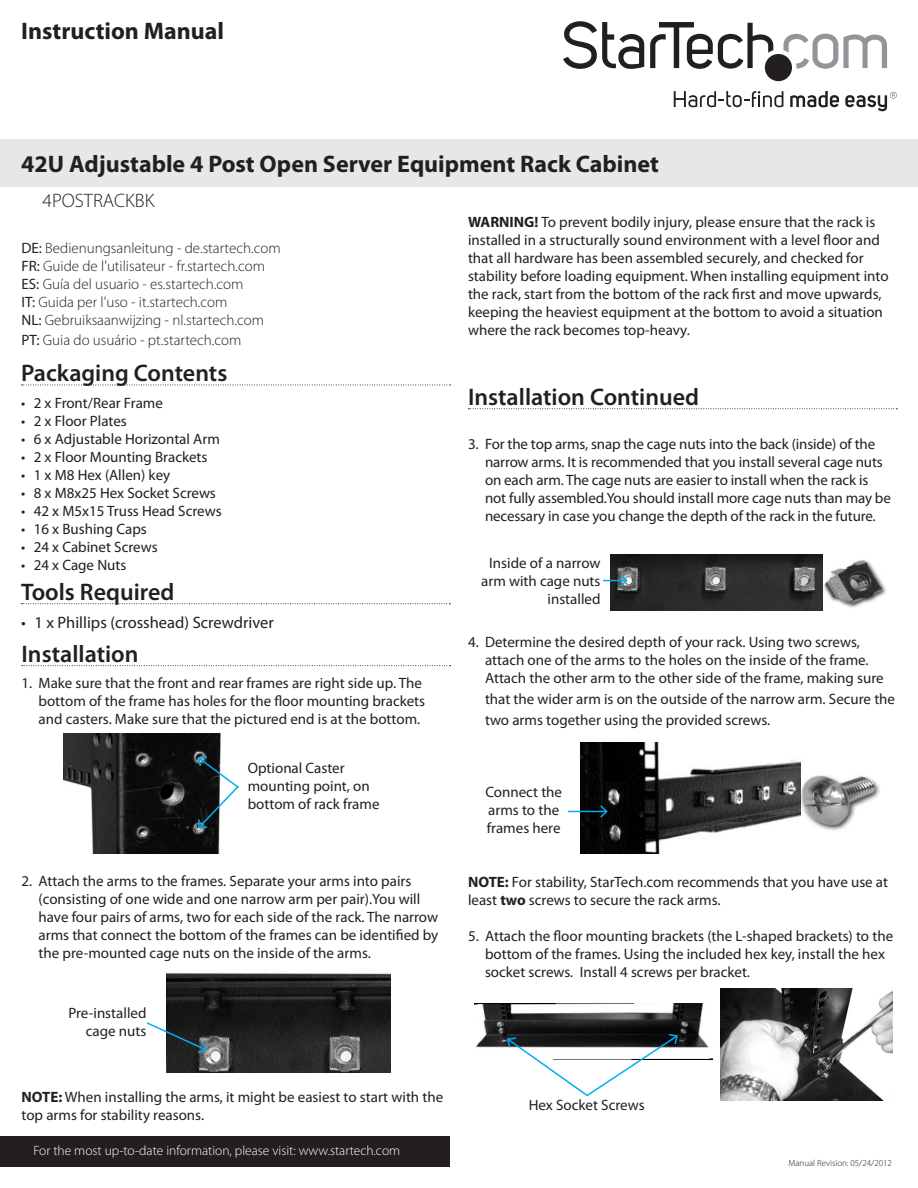
<style>
.page{position:relative;width:918px;height:1188px;background:#fff}
.page>*{position:absolute;margin:0;border:0;box-sizing:border-box;transform-origin:0 0}
.Title_Description{font:700 24px "Myriad Pro";color:#231f20}
.t1{font:600 24px "Myriad Pro";color:#231f20}
.Title_SKU{font:300 19.5px "Myriad Pro";color:#231f20}
.Text{font:16.5px "Myriad Pro";color:#231f20}
.Number_List{font:15px/18px "Myriad Pro";color:#231f20}
.Text-2{font:15px/18px "Myriad Pro";color:#231f20}
.Manual_Description{font:300 15px "Myriad Pro";color:#231f20}
.Bullet_List{font:15px "Myriad Pro";color:#231f20}
.Text-3{font:300 13.5px "Myriad Pro";color:#fff}
.Text-4{font:300 9px "Myriad Pro";color:#231f20}
.s1{font-weight:400}
.s2{font-weight:700}
</style>
<div class="page">
<svg style="left:783px;top:34px;width:104px;height:35px"></svg>
<svg style="left:845px;top:92px;width:52px;height:19px"></svg>
<svg style="left:790px;top:91px;width:49px;height:17px"></svg>
<svg style="left:674px;top:91px;width:109px;height:16px"></svg>
<svg style="left:563px;top:21px;width:81px;height:48px"></svg>
<svg style="left:650px;top:22px;width:123px;height:47px"></svg>
<div style="left:765px;top:54px;width:27px;height:27px;background:#231f20;border-radius:50%"></div>
<div style="left:0;top:140px;width:918px;height:47px;background:#e6e7e9"></div>
<div style="left:0;top:1136px;width:450px;height:30px;background:#231f20"></div>
<svg style="left:21px;top:385px;width:430px;height:1px"></svg>
<svg style="left:21px;top:603px;width:429px;height:1px"></svg>
<svg style="left:22px;top:665px;width:429px;height:1px"></svg>
<img style="left:63px;top:733px;width:158px;height:121px">
<svg style="left:197px;top:756px;width:42px;height:74px"></svg>
<img style="left:166px;top:972px;width:224px;height:101px">
<svg style="left:146px;top:1021px;width:62px;height:33px"></svg>
<svg style="left:468px;top:408px;width:429px;height:1px"></svg>
<img style="left:611px;top:555px;width:275px;height:56px">
<svg style="left:603px;top:573px;width:26px;height:15px"></svg>
<img style="left:800px;top:762px;width:80px;height:68px">
<img style="left:581px;top:742px;width:219px;height:111px">
<hr style="left:568px;top:811px;width:39px;height:1px;background:#00aeef">
<svg style="left:599px;top:804px;width:10px;height:15px"></svg>
<img style="left:720px;top:989px;width:173px;height:112px">
<img style="left:474px;top:1004px;width:239px;height:56px">
<svg style="left:506px;top:1033px;width:173px;height:64px"></svg>
<p class="Title_Description" style="left:21px;top:16px;width:204px">Instruction Manual</p>
<p class="Title_Description" style="left:21px;top:148px;width:639px">42U Adjustable 4 Post Open Server Equipment Rack Cabinet</p>
<p class="Title_SKU" style="left:43px;top:189px;width:113px">4POSTRACKBK</p>
<p class="Manual_Description" style="left:22px;top:239px;width:261px"><span class="s1">DE:</span> Bedienungsanleitung - de.startech.com</p>
<p class="Manual_Description" style="left:22px;top:257px;width:245px"><span class="s1">FR:</span> Guide de l'utilisateur - fr.startech.com</p>
<p class="Manual_Description" style="left:22px;top:275px;width:223px"><span class="s1">ES:</span> Guía del usuario - es.startech.com</p>
<p class="Manual_Description" style="left:22px;top:293px;width:207px"><span class="s1">IT:</span> Guida per l'uso - it.startech.com</p>
<p class="Manual_Description" style="left:22px;top:311px;width:244px"><span class="s1">NL:</span> Gebruiksaanwijzing - nl.startech.com</p>
<p class="Manual_Description" style="left:22px;top:331px;width:221px"><span class="s1">PT:</span> Guia do usuário - pt.startech.com</p>
<h1 class="t1" style="left:21px;top:358px;width:208px">Packaging Contents</h1>
<p class="Bullet_List" style="left:21px;top:393px;width:143px">• 2 x Front/Rear Frame</p>
<p class="Bullet_List" style="left:21px;top:411px;width:107px">• 2 x Floor Plates</p>
<p class="Bullet_List" style="left:21px;top:429px;width:200px">• 6 x Adjustable Horizontal Arm</p>
<p class="Bullet_List" style="left:21px;top:447px;width:188px">• 2 x Floor Mounting Brackets</p>
<p class="Bullet_List" style="left:21px;top:465px;width:151px">• 1 x M8 Hex (Allen) key</p>
<p class="Bullet_List" style="left:21px;top:483px;width:196px">• 8 x M8x25 Hex Socket Screws</p>
<p class="Bullet_List" style="left:21px;top:501px;width:202px">• 42 x M5x15 Truss Head Screws</p>
<p class="Bullet_List" style="left:21px;top:519px;width:127px">• 16 x Bushing Caps</p>
<p class="Bullet_List" style="left:21px;top:537px;width:138px">• 24 x Cabinet Screws</p>
<p class="Bullet_List" style="left:21px;top:555px;width:107px">• 24 x Cage Nuts</p>
<h1 class="t1" style="left:21px;top:577px;width:155px">Tools Required</h1>
<p class="Text" style="left:21px;top:612px;width:254px">• 1 x Phillips (crosshead) Screwdriver</p>
<h1 class="t1" style="left:22px;top:638px;width:119px">Installation</h1>
<p class="Number_List" style="left:39px;top:674px;width:388px;text-indent:-17px">1. Make sure that the front and rear frames are right side up. The bottom of the frame has holes for the floor mounting brackets and casters. Make sure that the pictured end is at the bottom.</p>
<p class="Text-2" style="left:248px;top:758px;width:133px">Optional Caster mounting point, on bottom of rack frame</p>
<p class="Number_List" style="left:39px;top:872px;width:401px;text-indent:-17px">2. Attach the arms to the frames. Separate your arms into pairs (consisting of one wide and one narrow arm per pair).You will have four pairs of arms, two for each side of the rack. The narrow arms that connect the bottom of the frames can be identified by the pre-mounted cage nuts on the inside of the arms.</p>
<p class="Text-2" style="left:68px;top:1003px;width:80px;text-align:right">Pre-installed cage nuts</p>
<p class="Text-2" style="left:22px;top:1088px;width:423px"><span class="s2">NOTE:</span> When installing the arms, it might be easiest to start with the top arms for stability reasons.</p>
<p class="Text-3" style="left:34px;top:1142px;width:368px">For the most up-to-date information, please visit: www.startech.com</p>
<p class="Text-2" style="left:468px;top:212px;width:422px"><span class="s2">WARNING!</span> To prevent bodily injury, please ensure that the rack is installed in a structurally sound environment with a level floor and that all hardware has been assembled securely, and checked for stability before loading equipment. When installing equipment into the rack, start from the bottom of the rack first and move upwards, keeping the heaviest equipment at the bottom to avoid a situation where the rack becomes top-heavy.</p>
<h1 class="t1" style="left:468px;top:382px;width:233px">Installation Continued</h1>
<p class="Number_List" style="left:485px;top:435px;width:407px;text-indent:-17px">3. For the top arms, snap the cage nuts into the back (inside) of the narrow arms. It is recommended that you install several cage nuts on each arm. The cage nuts are easier to install when the rack is not fully assembled.You should install more cage nuts than may be necessary in case you change the depth of the rack in the future.</p>
<p class="Text-2" style="left:489px;top:553px;width:113px">Inside of a narrow</p>
<p class="Text-2" style="left:481px;top:571px;width:121px">arm with cage nuts</p>
<p class="Text-2" style="left:548px;top:589px;width:55px">installed</p>
<p class="Number_List" style="left:485px;top:633px;width:400px;text-indent:-17px">4. Determine the desired depth of your rack. Using two screws, attach one of the arms to the holes on the inside of the frame.<br>Attach the other arm to the other side of the frame, making sure</p>
<p class="Number_List" style="left:485px;top:689px;width:412px;line-height:21px">that the wider arm is on the outside of the narrow arm. Secure the two arms together using the provided screws.</p>
<p class="Text-2" style="left:485px;top:783px;width:78px">Connect the</p>
<p class="Text-2" style="left:488px;top:801px;width:72px">arms to the</p>
<p class="Text-2" style="left:487px;top:819px;width:75px">frames here</p>
<p class="Text-2" style="left:468px;top:873px;width:422px"><span class="s2">NOTE:</span> For stability, StarTech.com recommends that you have use at least <span class="s2">two</span> screws to secure the rack arms.</p>
<p class="Number_List" style="left:485px;top:927px;width:410px;text-indent:-17px">5. Attach the floor mounting brackets (the L-shaped brackets) to the bottom of the frames. Using the included hex key, install the hex socket screws. Install 4 screws per bracket.</p>
<p class="Text-2" style="left:529px;top:1095px;width:117px">Hex Socket Screws</p>
<p class="Text-4" style="left:788px;top:1157px;width:105px">Manual Revision: 05/24/2012</p>
</div>
